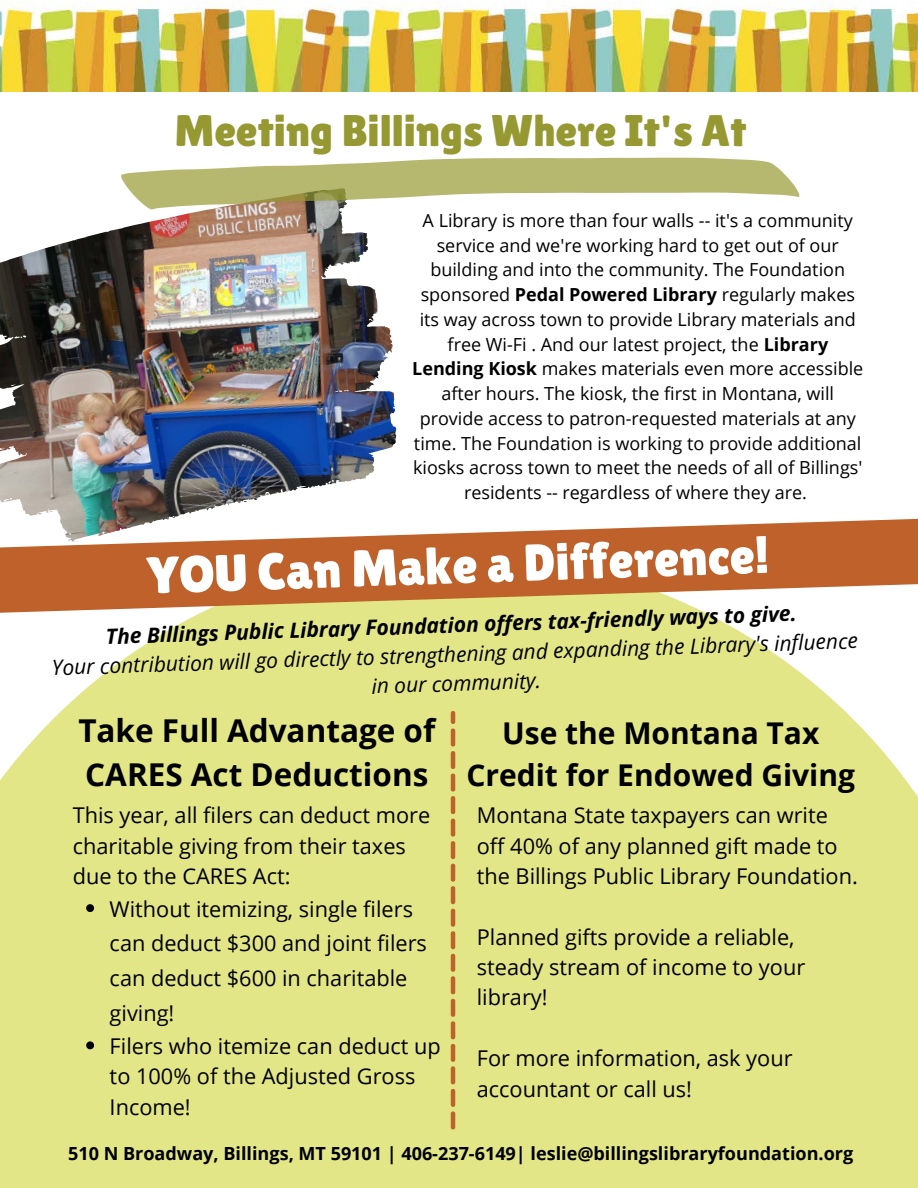
<style>
.page{position:relative;width:918px;height:1188px;background:#fff}
.page>*{position:absolute;margin:0;border:0;box-sizing:border-box;transform-origin:0 0}
.t1{font:51.75px "Lilita One";color:#fff}
.t2{font:44.25px "Lilita One";color:#969932}
.t3{font:700 31.5px/43.8px "Open Sans";color:#000}
.t4{font:700 30px/41.7px "Open Sans";color:#000;text-align:center}
.t5{font:21.75px/30.3px "Open Sans";color:#000}
.t6{font:italic 21px/29.2px "Open Sans";color:#000;text-align:center}
.t7{font:italic 700 21px "Open Sans";color:#000}
.t8{font:18px/24.8px "Open Sans";color:#000;text-align:center}
.t9{font:700 18px "Open Sans";color:#000}
.s1{font-weight:700}
</style>
<div class="page">
<img style="left:0;top:91px;width:918px;height:422px">
<img style="left:0;top:1px;width:918px;height:90px">
<img style="left:321px;top:209px;width:71px;height:129px">
<svg style="left:121px;top:158px;width:678px;height:51px"></svg>
<div style="left:0;top:617px;width:918px;height:571px;background:#e2e687"></div>
<svg style="left:0;top:513px;width:918px;height:104px;fill:#bf612a"></svg>
<svg style="left:451px;top:711px;width:4px;height:418px;background:#c67e3e"></svg>
<svg style="left:86px;top:904px;width:8px;height:8px"></svg>
<svg style="left:86px;top:1041px;width:8px;height:8px"></svg>
<p class="t2" style="left:174px;top:106px;width:574px">Meeting Billings Where It's At</p>
<p class="t8" style="left:412px;top:207px;width:453px">A Library is more than four walls -- it's a community service and we're working hard to get out of our building and into the community. The Foundation sponsored <span class="s1">Pedal Powered Library</span> regularly makes its way across town to provide Library materials and free Wi-Fi . And our latest project, the <span class="s1">Library Lending Kiosk</span> makes materials even more accessible after hours. The kiosk, the first in Montana, will provide access to patron-requested materials at any time. The Foundation is working to provide additional kiosks across town to meet the needs of all of Billings' residents -- regardless of where they are.</p>
<p class="t1" style="left:146px;top:546px;width:624px;rotate:-2deg">YOU Can Make a Difference!</p>
<p class="t7" style="left:105px;top:622px;width:693px;rotate:-2deg">The Billings Public Library Foundation offers tax-friendly ways to give.</p>
<p class="t6" style="left:51px;top:653px;width:808px;rotate:-2deg">Your contribution will go directly to strengthening and expanding the Library's influence in our community.</p>
<p class="t3" style="left:78px;top:708px;width:358px">Take Full Advantage of<br>CARES Act Deductions</p>
<p class="t4" style="left:466px;top:712px;width:390px">Use the Montana Tax<br>Credit for Endowed Giving</p>
<p class="t5" style="left:73px;top:800px;width:359px">This year, all filers can deduct more charitable giving from their taxes due to the CARES Act:</p>
<p class="t5" style="left:110px;top:891px;width:319px;line-height:34.8px">Without itemizing, single filers can deduct $300 and joint filers can deduct $600 in charitable giving!</p>
<p class="t5" style="left:110px;top:1030px;width:333px">Filers who itemize can deduct up to 100% of the Adjusted Gross<br>Income!</p>
<p class="t5" style="left:477px;top:800px;width:383px">Montana State taxpayers can write off 40% of any planned gift made to the Billings Public Library Foundation.</p>
<p class="t5" style="left:477px;top:921px;width:330px">Planned gifts provide a reliable, steady stream of income to your library!</p>
<p class="t5" style="left:477px;top:1043px;width:317px">For more information, ask your accountant or call us!</p>
<p class="t9" style="left:68px;top:1141px;width:787px">510 N Broadway, Billings, MT 59101 | 406-237-6149| leslie@billingslibraryfoundation.org</p>
</div>
